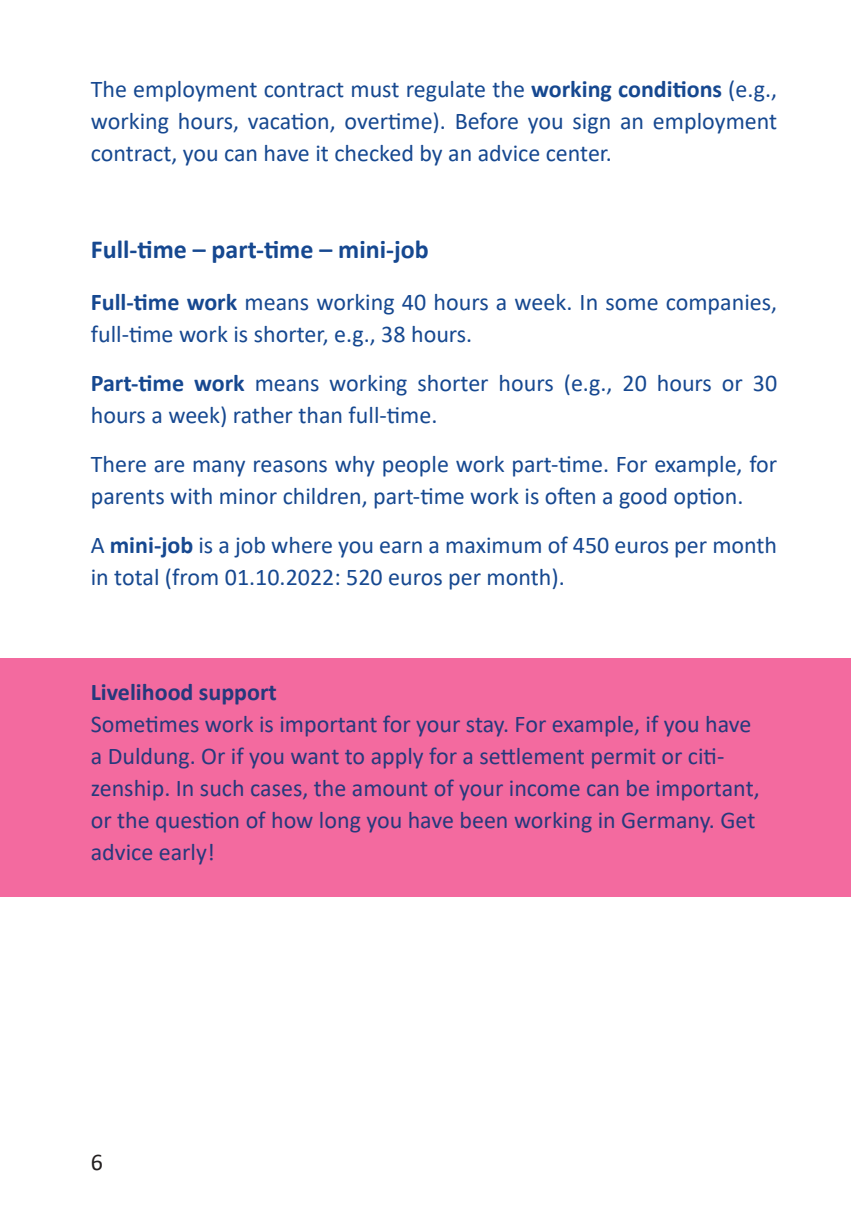
<style>
.page{position:relative;width:851px;height:1214px;background:#fff}
.page>*{position:absolute;margin:0;border:0;box-sizing:border-box;transform-origin:0 0}
.t1{font:700 26px "Calibri";color:#164890}
.t2{font:24px/32px "Calibri";color:#164890}
.t3{font:24px/32px "Calibri";color:#26397c}
.t4{font:700 24px "Calibri";color:#26397c}
.t5{font:24px "Calibri";color:#231f20}
.s1{font-weight:700}
</style>
<div class="page">
<div style="left:0;top:658px;width:850px;height:238px;background:#f36a9f"></div>
<p class="t2" style="left:91px;top:73px;width:687px;text-align:justify">The employment contract must regulate the <span class="s1">working conditions</span> (e.g., working hours, vacation, overtime). Before you sign an employment contract, you can have it checked by an advice center.</p>
<p class="t1" style="left:91px;top:231px;width:339px">Full-time – part-time – mini-job</p>
<p class="t2" style="left:91px;top:285px;width:688px"><span class="s1">Full-time work</span> means working 40 hours a week. In some companies, full-time work is shorter, e.g., 38 hours.</p>
<p class="t2" style="left:91px;top:366px;width:687px"><span class="s1">Part-time work</span> means working shorter hours (e.g., 20 hours or 30 hours a week) rather than full-time.</p>
<p class="t2" style="left:91px;top:447px;width:687px">There are many reasons why people work part-time. For example, for parents with minor children, part-time work is often a good option.</p>
<p class="t2" style="left:91px;top:528px;width:687px">A <span class="s1">mini-job</span> is a job where you earn a maximum of 450 euros per month in total (from 01.10.2022: 520 euros per month).</p>
<p class="t4" style="left:91px;top:675px;width:188px">Livelihood support</p>
<p class="t3" style="left:91px;top:707px;width:670px">Sometimes work is important for your stay. For example, if you have a Duldung. Or if you want to apply for a settlement permit or citi&shy;zenship. In such cases, the amount of your income can be important, or the question of how long you have been working in Germany. Get advice early!</p>
<p class="t5" style="left:91px;top:1144px;width:14px">6</p>
</div>
